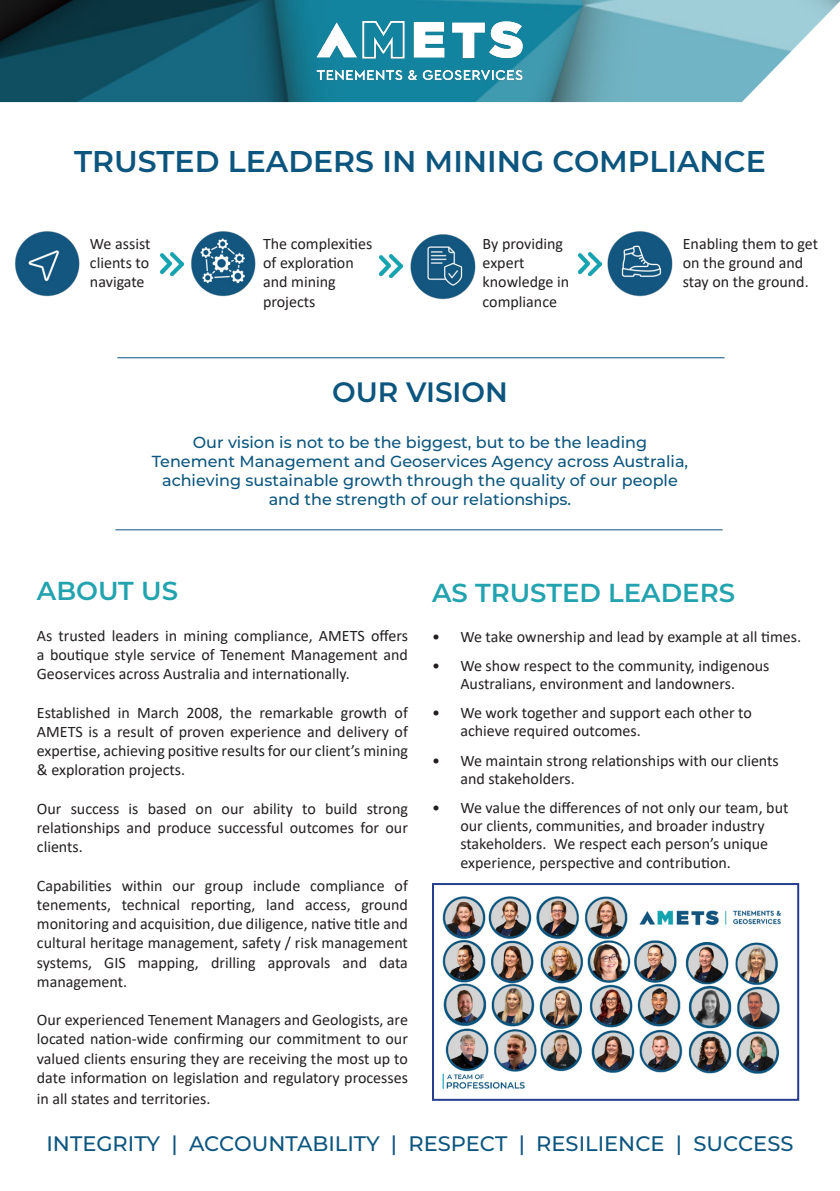
<style>
.page{position:relative;width:840px;height:1191px;background:#fff}
.page>*{position:absolute;margin:0;border:0;box-sizing:border-box;transform-origin:0 0}
.t1{font:600 30px "Montserrat";color:#0c557e}
.t2{font:600 28px "Montserrat";color:#0c557e}
.t3{font:600 26px "Montserrat";color:#22a3af}
.t4{font:500 21px "Montserrat";color:#0c557e}
.t5{font:16px/19.2px "Calibri";color:#231f20;text-align:justify}
.t6{font:500 16px/19.2px "Montserrat";color:#0c557e;text-align:center}
</style>
<div class="page">
<img style="left:0;top:0;width:839px;height:102px">
<hr style="left:117px;top:357px;width:607px;height:1px;background:#0c557e">
<hr style="left:115px;top:529px;width:607px;height:1px;background:#0c557e">
<img style="left:607px;top:231px;width:66px;height:66px">
<img style="left:15px;top:231px;width:65px;height:66px">
<img style="left:191px;top:231px;width:65px;height:66px">
<img style="left:160px;top:252px;width:23px;height:23px">
<img style="left:379px;top:254px;width:23px;height:23px">
<img style="left:578px;top:252px;width:22px;height:23px">
<img style="left:311px;top:13px;width:217px;height:76px">
<img style="left:410px;top:234px;width:66px;height:66px">
<div style="left:432px;top:883px;width:366px;height:217px;border:2px solid #253f8e"></div>
<img style="left:442px;top:896px;width:339px;height:194px">
<p class="t1" style="left:74px;top:140px;width:692px">TRUSTED LEADERS IN MINING COMPLIANCE</p>
<p class="t5" style="left:90px;top:234px;width:62px">We assist clients to navigate</p>
<p class="t5" style="left:263px;top:234px;width:111px;text-align:left">The complexities of exploration and mining projects</p>
<p class="t5" style="left:482px;top:234px;width:88px;text-align:left">By providing expert knowledge in compliance</p>
<p class="t5" style="left:682px;top:234px;width:137px;text-align:left">Enabling them to get on the ground and stay on the ground.</p>
<p class="t2" style="left:332px;top:372px;width:177px">OUR VISION</p>
<p class="t6" style="left:152px;top:431px;width:537px">Our vision is not to be the biggest, but to be the leading Tenement Management and Geoservices Agency across Australia, achieving sustainable growth through the quality of our people and the strength of our relationships.</p>
<p class="t3" style="left:37px;top:572px;width:143px">ABOUT US</p>
<p class="t5" style="left:37px;top:625px;width:372px">As trusted leaders in mining compliance, AMETS offers a boutique style service of Tenement Management and Geoservices across Australia and internationally.</p>
<p class="t5" style="left:37px;top:702px;width:372px">Established in March 2008, the remarkable growth of AMETS is a result of proven experience and delivery of expertise, achieving positive results for our client’s mining &amp; exploration projects.</p>
<p class="t5" style="left:37px;top:798px;width:372px">Our success is based on our ability to build strong relationships and produce successful outcomes for our clients.</p>
<p class="t5" style="left:37px;top:875px;width:372px">Capabilities within our group include compliance of tenements, technical reporting, land access, ground monitoring and acquisition, due diligence, native title and cultural heritage management, safety / risk management systems, GIS mapping, drilling approvals and data management.</p>
<p class="t5" style="left:37px;top:1009px;width:372px">Our experienced Tenement Managers and Geologists, are located nation-wide confirming our commitment to our valued clients ensuring they are receiving the most up to date information on legislation and regulatory processes</p>
<p class="t5" style="left:37px;top:1089px;width:175px">in all states and territories.</p>
<p class="t3" style="left:432px;top:574px;width:304px">AS TRUSTED LEADERS</p>
<p class="t5" style="left:432px;top:626px;width:370px">• We take ownership and lead by example at all times.</p>
<p class="t5" style="left:432px;top:656px;width:339px;line-height:18px;text-align:center">• We show respect to the community, indigenous<br>Australians, environment and landowners.</p>
<p class="t5" style="left:460px;top:703px;width:293px;line-height:18px;text-indent:-28px">• We work together and support each other to achieve required outcomes.</p>
<p class="t5" style="left:460px;top:751px;width:320px;line-height:18px;text-indent:-28px">• We maintain strong relationships with our clients and stakeholders.</p>
<p class="t5" style="left:460px;top:798px;width:329px;line-height:18.4px;text-align:left;text-indent:-28px">• We value the differences of not only our team, but our clients, communities, and broader industry stakeholders. We respect each person’s unique experience, perspective and contribution.</p>
<p class="t4" style="left:46px;top:1128px;width:748px">INTEGRITY | ACCOUNTABILITY | RESPECT | RESILIENCE | SUCCESS</p>
</div>
